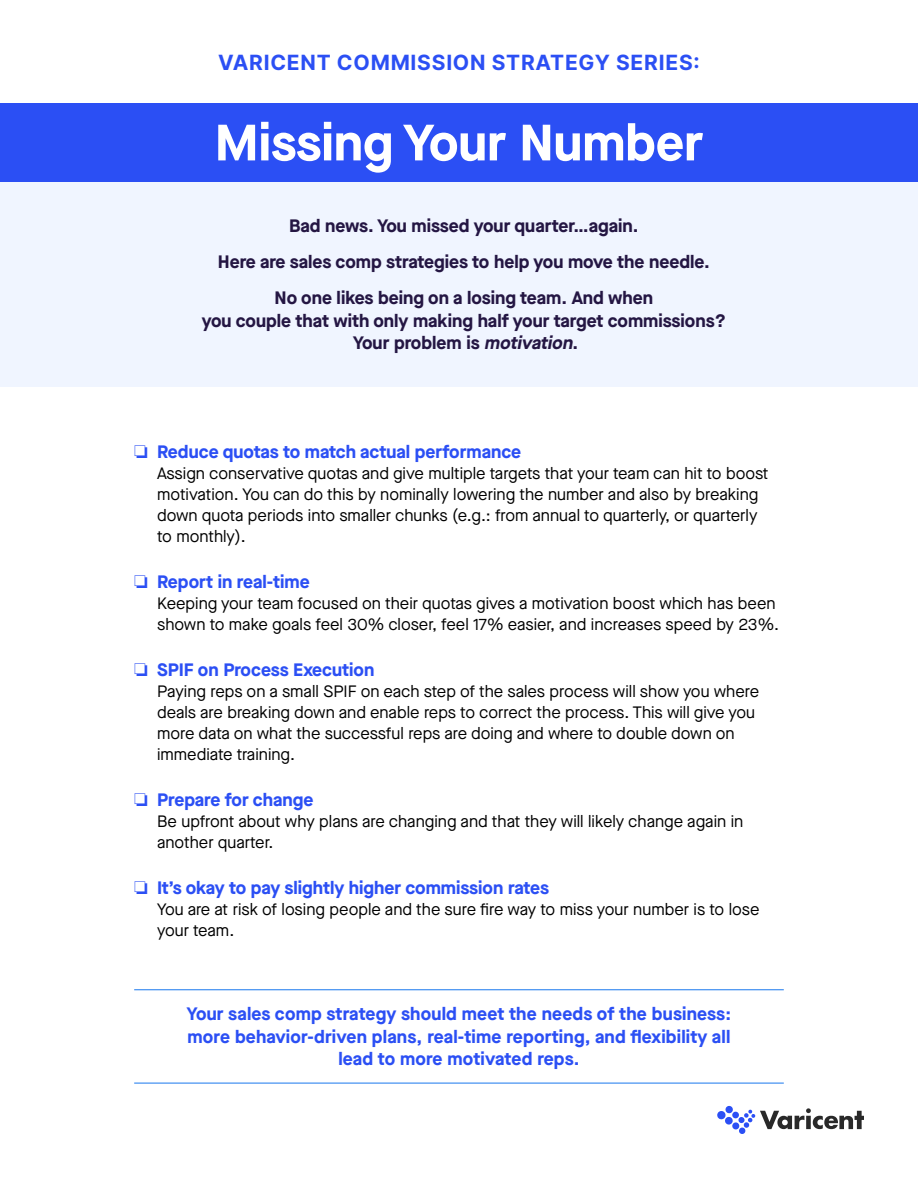
<style>
.page{position:relative;width:918px;height:1188px;background:#fff}
.page>*{position:absolute;margin:0;border:0;box-sizing:border-box;transform-origin:0 0}
.t1{font:700 51px "Maison Neue";color:#fff}
.t2{font:700 21px "Inter";letter-spacing:.035em;color:#2b4ff4}
.t3{font:700 18px/22.5px "Maison Neue";color:#2b4ff4;text-align:center}
.t4{font:700 18px/36px "Maison Neue";color:#241643;text-align:center}
.t5{font:16.5px/21px "Maison Neue";color:#000}
.s1{font-style:italic}
</style>
<div class="page">
<div style="left:0;top:171px;width:918px;height:216px;background:#f0f5ff"></div>
<div style="left:0;top:104px;width:918px;height:78px;background:#2b4ff4"></div>
<hr style="left:134px;top:990px;width:650px;height:1px;background:#1877ee">
<hr style="left:134px;top:1083px;width:650px;height:1px;background:#1877ee">
<svg style="left:717px;top:1106px;width:147px;height:28px"></svg>
<p class="t2" style="left:218px;top:47px;width:483px">VARICENT COMMISSION STRATEGY SERIES:</p>
<h1 class="t1" style="left:215px;top:106px;width:490px">Missing Your Number</h1>
<p class="t4" style="left:218px;top:207px;width:494px">Bad news. You missed your quarter…again.<br>Here are sales comp strategies to help you move the needle.<br>No one likes being on a losing team. And when</p>
<p class="t4" style="left:202px;top:308px;width:526px;line-height:22.5px">you couple that with only making half your target commissions?<br>Yo u r p ro b l e m i s <span class="s1">motivation</span>.</p>
<p class="t3" style="left:134px;top:440px;width:389px">□ Reduce quotas to match actual performance</p>
<p class="t5" style="left:157px;top:463px;width:613px">Assign conservative quotas and give multiple targets that your team can hit to boost motivation. You can do this by nominally lowering the number and also by breaking down quota periods into smaller chunks (e.g.: from annual to quarterly, or quarterly to monthly).</p>
<p class="t3" style="left:134px;top:570px;width:177px">□ Report in real-time</p>
<p class="t5" style="left:157px;top:593px;width:624px">Keeping your team focused on their quotas gives a motivation boost which has been shown to make goals feel 30% closer, feel 17% easier, and increases speed by 23%.</p>
<p class="t3" style="left:134px;top:658px;width:242px">□ SPIF on Process Execution</p>
<p class="t5" style="left:157px;top:681px;width:604px">Paying reps on a small SPIF on each step of the sales process will show you where deals are breaking down and enable reps to correct the process. This will give you more data on what the successful reps are doing and where to double down on immediate training.</p>
<p class="t3" style="left:134px;top:788px;width:181px">□ Prepare for change</p>
<p class="t5" style="left:157px;top:811px;width:588px">Be upfront about why plans are changing and that they will likely change again in another quarter.</p>
<p class="t3" style="left:134px;top:876px;width:416px">□ It’s okay to pay slightly higher commission rates</p>
<p class="t5" style="left:157px;top:898px;width:604px">You are at risk of losing people and the sure fire way to miss your number is to lose your team.</p>
<p class="t3" style="left:187px;top:1002px;width:546px">Your sales comp strategy should meet the needs of the business: more behavior-driven plans, real-time reporting, and flexibility all lead to more motivated reps.</p>
</div>
